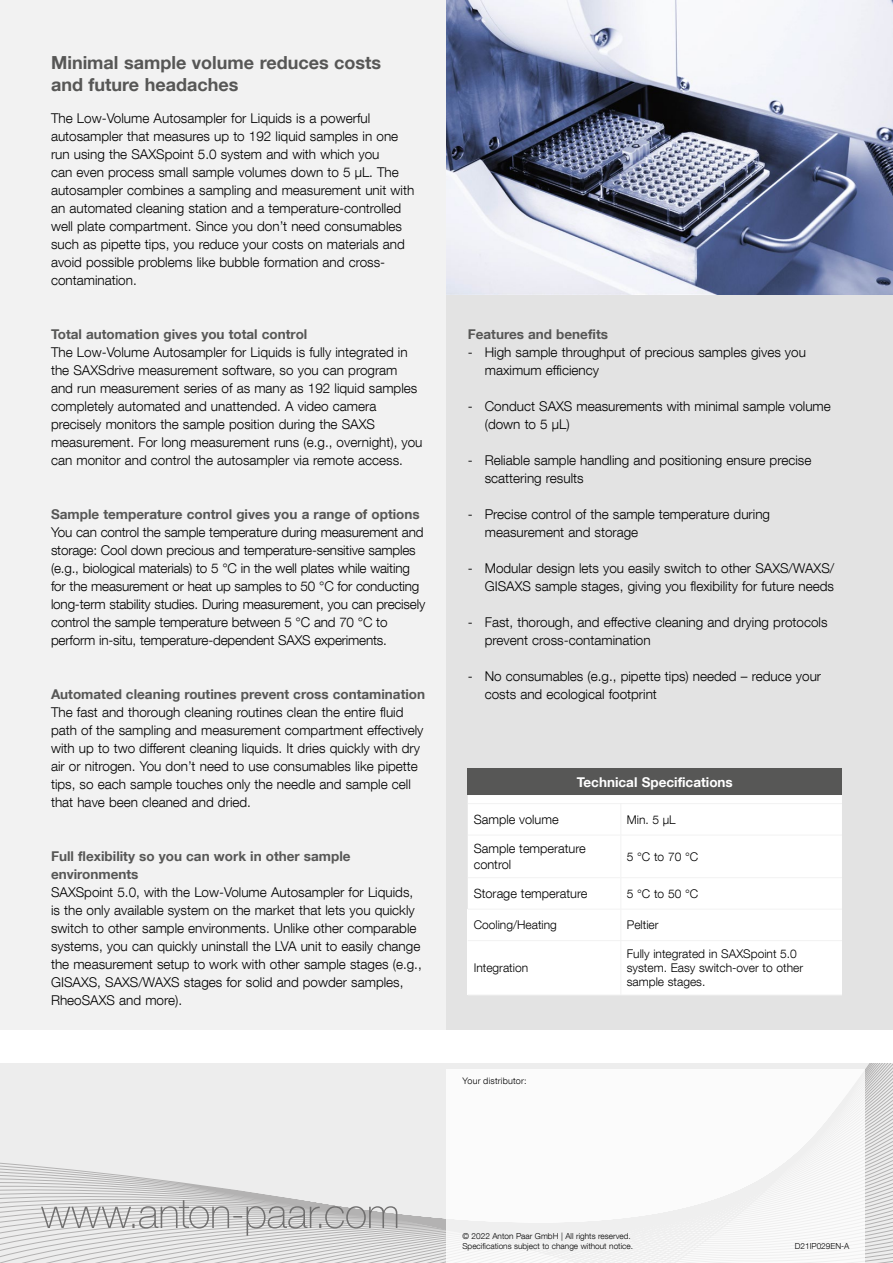
<style>
.page{position:relative;width:893px;height:1263px;background:#fff}
.page>*{position:absolute;margin:0;border:0;box-sizing:border-box;transform-origin:0 0}
.t1{font:700 18px/21.6px "Helvetica Neue LT Com";color:#575756}
.t2{font:300 13.5px/18px "Helvetica Neue LT Com";color:#000}
.t3{font:700 13.5px/18px "Helvetica Neue LT Com";color:#575756}
.t4{font:700 13.5px "Helvetica Neue LT Com";color:#fff}
.t5{font:300 12.75px/16.5px "Helvetica Neue LT Com";color:#000}
.t6{font:300 12px/14.4px "Helvetica Neue LT Com";color:#000}
.t7{font:300 9px "Helvetica Neue LT Com";letter-spacing:.025em;color:#000}
.t8{font:300 8.25px/9.9px "Helvetica Neue LT Com";color:#000}
</style>
<div class="page">
<div style="left:0;top:0;width:446px;height:1029px;background:#f2f2f2"></div>
<div style="left:446px;top:0;width:447px;height:1029px;background:#e3e3e3"></div>
<svg style="left:0;top:1063px;width:893px;height:200px;background:#e6e6e6"></svg>
<div style="left:446px;top:1069px;width:419px;height:194px;background:#fff"></div>
<svg style="left:41px;top:1200px;width:356px;height:35px;background:#c8c7c7"></svg>
<img style="left:446px;top:0;width:447px;height:294px">
<div style="left:468px;top:768px;width:374px;height:27px;background:#575756"></div>
<div style="left:468px;top:795px;width:374px;height:114px;background:#fff"></div>
<div style="left:468px;top:909px;width:153px;height:31px;background:#fff"></div>
<div style="left:621px;top:909px;width:221px;height:31px;background:#fff"></div>
<div style="left:468px;top:940px;width:153px;height:55px;background:#fff"></div>
<div style="left:621px;top:940px;width:221px;height:55px;background:#fff"></div>
<hr style="left:468px;top:803px;width:153px;height:1px;background:#f2f2f2">
<hr style="left:621px;top:803px;width:221px;height:1px;background:#f2f2f2">
<hr style="left:620px;top:804px;width:1px;height:31px;background:#f2f2f2">
<hr style="left:468px;top:835px;width:153px;height:1px;background:#f2f2f2">
<hr style="left:621px;top:835px;width:221px;height:1px;background:#f2f2f2">
<hr style="left:620px;top:835px;width:1px;height:42px;background:#f2f2f2">
<hr style="left:468px;top:877px;width:153px;height:1px;background:#f2f2f2">
<hr style="left:621px;top:877px;width:221px;height:1px;background:#f2f2f2">
<hr style="left:620px;top:878px;width:1px;height:31px;background:#f2f2f2">
<hr style="left:468px;top:909px;width:153px;height:1px;background:#f2f2f2">
<hr style="left:621px;top:909px;width:221px;height:1px;background:#f2f2f2">
<hr style="left:620px;top:909px;width:1px;height:31px;background:#f2f2f2">
<hr style="left:468px;top:940px;width:153px;height:1px;background:#f2f2f2">
<hr style="left:621px;top:940px;width:221px;height:1px;background:#f2f2f2">
<hr style="left:620px;top:941px;width:1px;height:53px;background:#f2f2f2">
<hr style="left:468px;top:994px;width:153px;height:1px;background:#f2f2f2">
<hr style="left:621px;top:994px;width:221px;height:1px;background:#f2f2f2">
<h1 class="t1" style="left:51px;top:51px;width:332px">Minimal sample volume reduces costs and future headaches</h1>
<p class="t2" style="left:51px;top:109px;width:365px">The Low-Volume Autosampler for Liquids is a powerful autosampler that measures up to 192 liquid samples in one run using the SAXSpoint 5.0 system and with which you<br>can even process small sample volumes down to 5 μL. The autosampler combines a sampling and measurement unit with an automated cleaning station and a temperature-controlled well plate compartment. Since you don’t need consumables such as pipette tips, you reduce your costs on materials and avoid possible problems like bubble formation and cross&shy;contamination.</p>
<p class="t3" style="left:51px;top:325px;width:258px">Total automation gives you total control</p>
<p class="t2" style="left:51px;top:343px;width:373px">The Low-Volume Autosampler for Liquids is fully integrated in the SAXSdrive measurement software, so you can program and run measurement series of as many as 192 liquid samples completely automated and unattended. A video camera precisely monitors the sample position during the SAXS measurement. For long measurement runs (e.g., overnight), you can monitor and control the autosampler via remote access.</p>
<p class="t3" style="left:51px;top:505px;width:370px">Sample temperature control gives you a range of options</p>
<p class="t2" style="left:51px;top:523px;width:376px">You can control the sample temperature during measurement and storage: Cool down precious and temperature-sensitive samples (e.g., biological materials) to 5 °C in the well plates while waiting for the measurement or heat up samples to 50 °C for conducting long-term stability studies. During measurement, you can precisely control the sample temperature between 5 °C and 70 °C to perform in-situ, temperature-dependent SAXS experiments.</p>
<p class="t3" style="left:51px;top:685px;width:376px">Automated cleaning routines prevent cross contamination</p>
<p class="t2" style="left:51px;top:703px;width:374px">The fast and thorough cleaning routines clean the entire fluid path of the sampling and measurement compartment effectively with up to two different cleaning liquids. It dries quickly with dry air or nitrogen. You don’t need to use consumables like pipette tips, so each sample touches only the needle and sample cell that have been cleaned and dried.</p>
<p class="t3" style="left:51px;top:847px;width:301px">Full flexibility so you can work in other sample environments</p>
<p class="t2" style="left:51px;top:883px;width:372px">SAXSpoint 5.0, with the Low-Volume Autosampler for Liquids, is the only available system on the market that lets you quickly switch to other sample environments. Unlike other comparable systems, you can quickly uninstall the LVA unit to easily change the measurement setup to work with other sample stages (e.g., GISAXS, SAXS/WAXS stages for solid and powder samples, RheoSAXS and more).</p>
<p class="t3" style="left:468px;top:325px;width:142px">Features and benefits</p>
<p class="t2" style="left:485px;top:343px;width:323px;text-indent:-17px">- High sample throughput of precious samples gives you maximum efficiency</p>
<p class="t2" style="left:485px;top:397px;width:348px;text-indent:-17px">- Conduct SAXS measurements with minimal sample volume (down to 5 μL)</p>
<p class="t2" style="left:485px;top:451px;width:328px;text-indent:-17px">- Reliable sample handling and positioning ensure precise scattering results</p>
<p class="t2" style="left:485px;top:505px;width:287px;text-indent:-17px">- Precise control of the sample temperature during measurement and storage</p>
<p class="t2" style="left:468px;top:559px;width:368px;text-align:right">- Modular design lets you easily switch to other SAXS/WAXS/<br>GISAXS sample stages, giving you flexibility for future needs</p>
<p class="t2" style="left:485px;top:613px;width:344px;text-indent:-17px">- Fast, thorough, and effective cleaning and drying protocols prevent cross-contamination</p>
<p class="t2" style="left:485px;top:667px;width:338px;text-indent:-17px">- No consumables (e.g., pipette tips) needed – reduce your costs and ecological footprint</p>
<p class="t4" style="left:577px;top:773px;width:158px">Technical Specifications</p>
<p class="t5" style="left:474px;top:811px;width:86px">Sample volume</p>
<p class="t6" style="left:627px;top:812px;width:50px">Min. 5 μL</p>
<p class="t5" style="left:474px;top:840px;width:114px">Sample temperature control</p>
<p class="t6" style="left:627px;top:849px;width:73px">5 °C to 70 °C</p>
<p class="t5" style="left:474px;top:885px;width:115px">Storage temperature</p>
<p class="t6" style="left:627px;top:886px;width:73px">5 °C to 50 °C</p>
<p class="t6" style="left:474px;top:917px;width:85px">Cooling/Heating</p>
<p class="t6" style="left:627px;top:917px;width:33px">Peltier</p>
<p class="t6" style="left:474px;top:960px;width:56px">Integration</p>
<p class="t6" style="left:627px;top:946px;width:178px">Fully integrated in SAXSpoint 5.0 system. Easy switch-over to other sample stages.</p>
<p class="t7" style="left:462px;top:1075px;width:65px">Your distributor:</p>
<p class="t8" style="left:462px;top:1231px;width:172px">© 2022 Anton Paar GmbH | All rights reserved.<br>Specifications subject to change without notice.</p>
<p class="t8" style="left:795px;top:1241px;width:56px">D21IP029EN-A</p>
</div>
